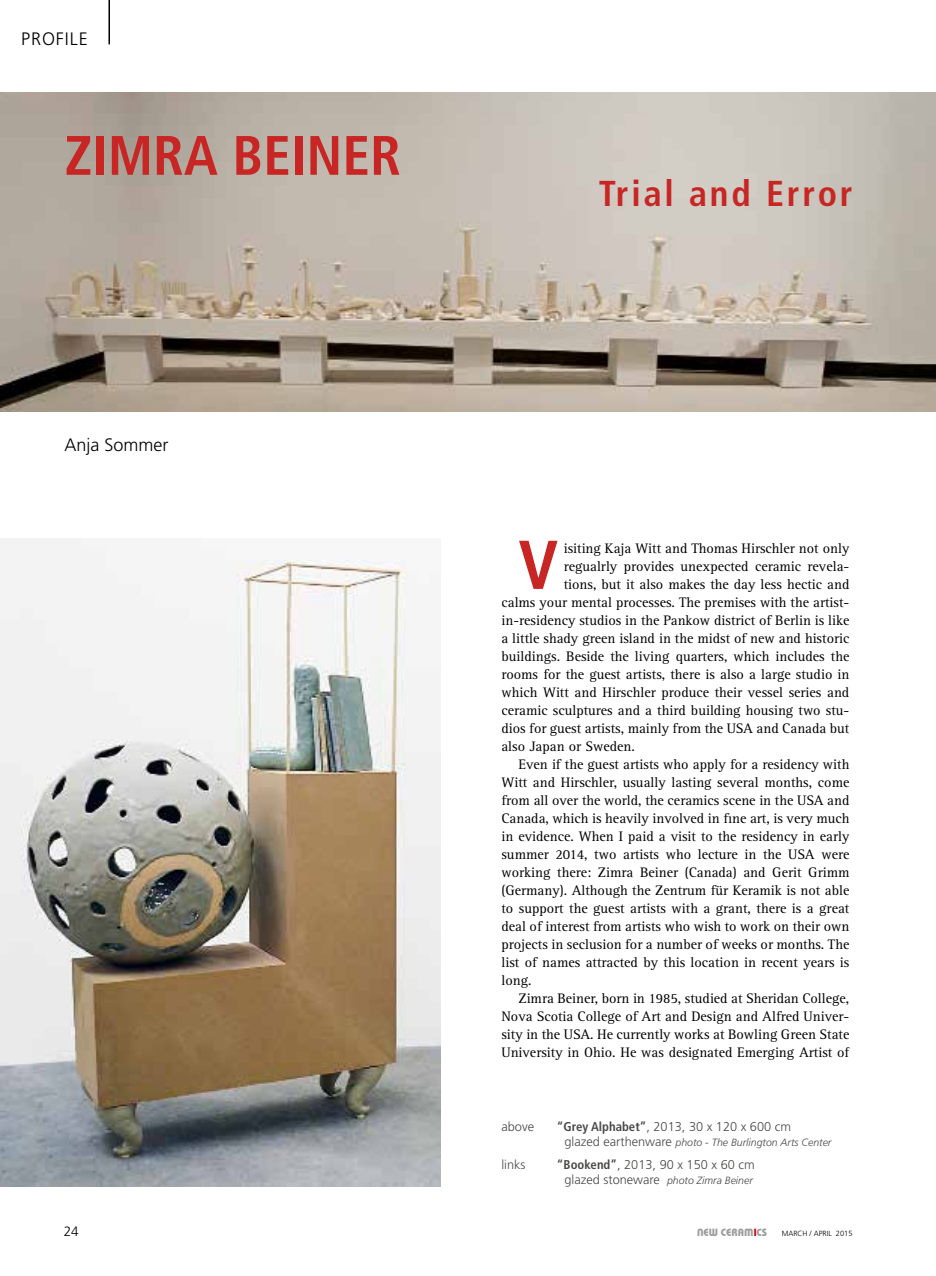
<style>
.page{position:relative;width:936px;height:1276px;background:#fff}
.page>*{position:absolute;margin:0;border:0;box-sizing:border-box;transform-origin:0 0}
.t1{font:700 condensed 69.15px "Frutiger";color:#c72624}
.t2{font:700 condensed 55.5px "Frutiger";color:#c72624}
.t3{font:700 condensed 36px "Frutiger";letter-spacing:.08em;color:#c72624}
.t4{font:300 18px "Frutiger";color:#000}
.t5{font:300 18px "Frutiger";letter-spacing:.05em;color:#000}
.t6{font:14.25px "Rotis Serif";color:#000}
.t7{font:300 13.5px "Frutiger";color:#000}
.t8{font:300 12.75px "Frutiger";color:#484847}
.t9{font:italic 300 10.5px "Frutiger";color:#484847}
.t10{font:10.5px "Keramik";color:#9c9c9d}
.t11{font:300 7.5px "Frutiger";color:#000}
.s1{font-weight:700;font-stretch:condensed}
.s2{font-style:normal;font-size:12.75px}
.s3{color:#ce0107}
</style>
<div class="page">
<hr style="left:108px;top:0;width:2px;height:44px;background:#000">
<img style="left:0;top:92px;width:935px;height:319px">
<img style="left:0;top:539px;width:440px;height:647px">
<p class="t5" style="left:21px;top:28px;width:68px">PROFILE</p>
<h2 class="t2" style="left:65px;top:123px;width:338px">ZIMRA BEINER</h2>
<p class="t4" style="left:65px;top:435px;width:106px">Anja Sommer</p>
<h3 class="t3" style="left:598px;top:172px;width:255px">Trial and Error</h3>
<h1 class="t1" style="left:518px;top:524px;width:41px">V</h1>
<p class="t6" style="left:563px;top:540px;width:287px">isiting Kaja Witt and Thomas Hirschler not only</p>
<p class="t6" style="left:563px;top:558px;width:287px">regualrly provides unexpected ceramic revela-</p>
<p class="t6" style="left:563px;top:576px;width:287px">tions, but it also makes the day less hectic and</p>
<p class="t6" style="left:501px;top:594px;width:349px">calms your mental processes. The premises with the artist-</p>
<p class="t6" style="left:501px;top:612px;width:349px">in-residency studios in the Pankow district of Berlin is like</p>
<p class="t6" style="left:501px;top:630px;width:349px">a little shady green island in the midst of new and historic</p>
<p class="t6" style="left:501px;top:648px;width:349px">buildings. Beside the living quarters, which includes the</p>
<p class="t6" style="left:501px;top:666px;width:349px">rooms for the guest artists, there is also a large studio in</p>
<p class="t6" style="left:501px;top:684px;width:349px">which Witt and Hirschler produce their vessel series and</p>
<p class="t6" style="left:501px;top:702px;width:349px">ceramic sculptures and a third building housing two stu-</p>
<p class="t6" style="left:501px;top:720px;width:349px">dios for guest artists, mainly from the USA and Canada but</p>
<p class="t6" style="left:501px;top:738px;width:135px">also Japan or Sweden.</p>
<p class="t6" style="left:518px;top:756px;width:332px">Even if the guest artists who apply for a residency with</p>
<p class="t6" style="left:501px;top:774px;width:349px">Witt and Hirschler, usually lasting several months, come</p>
<p class="t6" style="left:501px;top:792px;width:349px">from all over the world, the ceramics scene in the USA and</p>
<p class="t6" style="left:501px;top:810px;width:349px">Canada, which is heavily involved in fine art, is very much</p>
<p class="t6" style="left:501px;top:828px;width:349px">in evidence. When I paid a visit to the residency in early</p>
<p class="t6" style="left:501px;top:846px;width:349px">summer 2014, two artists who lecture in the USA were</p>
<p class="t6" style="left:501px;top:864px;width:349px">working there: Zimra Beiner (Canada) and Gerit Grimm</p>
<p class="t6" style="left:501px;top:882px;width:349px">(Germany). Although the Zentrum für Keramik is not able</p>
<p class="t6" style="left:501px;top:900px;width:349px">to support the guest artists with a grant, there is a great</p>
<p class="t6" style="left:501px;top:918px;width:349px">deal of interest from artists who wish to work on their own</p>
<p class="t6" style="left:501px;top:936px;width:349px">projects in seclusion for a number of weeks or months. The</p>
<p class="t6" style="left:501px;top:954px;width:349px">list of names attracted by this location in recent years is</p>
<p class="t6" style="left:501px;top:972px;width:32px">long.</p>
<p class="t6" style="left:518px;top:990px;width:332px">Zimra Beiner, born in 1985, studied at Sheridan College,</p>
<p class="t6" style="left:501px;top:1008px;width:349px">Nova Scotia College of Art and Design and Alfred Univer-</p>
<p class="t6" style="left:501px;top:1026px;width:349px">sity in the USA. He currently works at Bowling Green State</p>
<p class="t6" style="left:501px;top:1044px;width:349px">University in Ohio. He was designated Emerging Artist of</p>
<p class="t8" style="left:501px;top:1119px;width:34px">above</p>
<p class="t8" style="left:557px;top:1119px;width:235px"><span class="s1">“Grey Alphabet”</span>, 2013, 30 x 120 x 600 cm</p>
<p class="t9" style="left:564px;top:1136px;width:268px"><span class="s2">glazed earthenware</span> photo - The Burlington Arts Center</p>
<p class="t8" style="left:501px;top:1157px;width:26px">links</p>
<p class="t8" style="left:557px;top:1157px;width:199px"><span class="s1">“Bookend”</span>, 2013, 90 x 150 x 60 cm</p>
<p class="t9" style="left:564px;top:1174px;width:190px"><span class="s2">glazed stoneware</span> photo Zimra Beiner</p>
<p class="t7" style="left:64px;top:1223px;width:17px">24</p>
<p class="t10" style="left:697px;top:1225px;width:72px">NEW CERAM<span class="s3">I</span>CS</p>
<p class="t11" style="left:781px;top:1229px;width:72px">mArch / April 2015</p>
</div>
